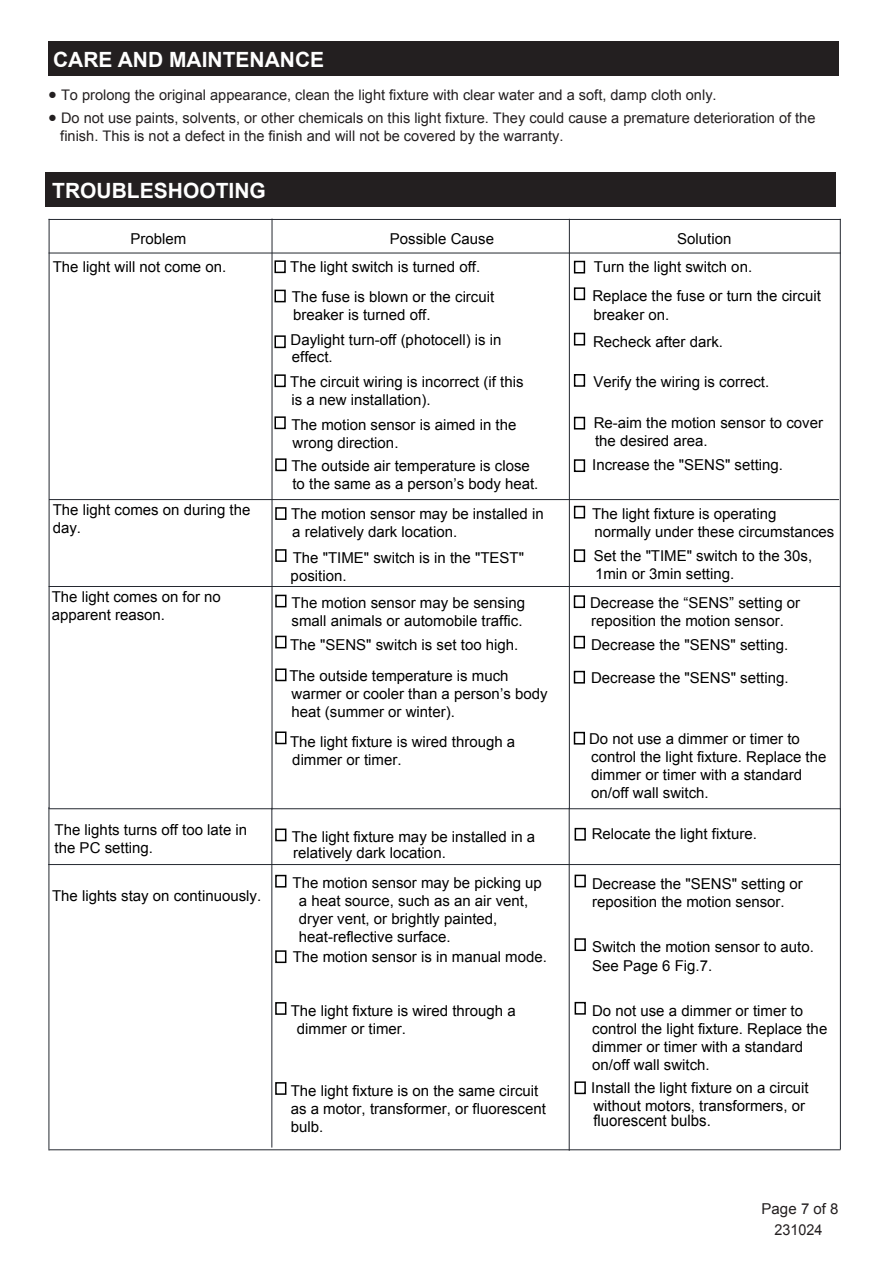
<style>
.page{position:relative;width:893px;height:1263px;background:#fff}
.page>*{position:absolute;margin:0;border:0;box-sizing:border-box;transform-origin:0 0}
.t1{font:700 21px "Arial";color:#fff}
.t2{font:15.75px "Arial";color:#000;scale:.95 1}
.t3{font:15px/18px "Arial";color:#000}
.t4{font:15px/20.2px "Arial";color:#231f20;text-align:center}
.t5{font:14.55px/17.5px "Arial";color:#231f20}
</style>
<div class="page">
<div style="left:48px;top:42px;width:790px;height:34px;background:#231f20"></div>
<div style="left:46px;top:173px;width:790px;height:34px;background:#231f20"></div>
<hr style="left:49px;top:219px;width:791px;height:1px;background:#242830">
<hr style="left:49px;top:219px;width:1px;height:590px;background:#242830">
<hr style="left:49px;top:253px;width:791px;height:1px;background:#242830">
<hr style="left:272px;top:219px;width:1px;height:590px;background:#242830">
<hr style="left:569px;top:219px;width:1px;height:590px;background:#242830">
<hr style="left:840px;top:219px;width:1px;height:590px;background:#242830">
<hr style="left:49px;top:499px;width:789px;height:1px;background:#242830">
<hr style="left:49px;top:586px;width:790px;height:1px;background:#242830">
<hr style="left:50px;top:808px;width:789px;height:1px;background:#242830">
<div style="left:274px;top:335px;width:12px;height:13px;background:#fff;border:2px solid #000"></div>
<div style="left:274px;top:374px;width:12px;height:13px;background:#fff;border:2px solid #000"></div>
<div style="left:274px;top:416px;width:12px;height:13px;background:#fff;border:2px solid #000"></div>
<div style="left:274px;top:260px;width:12px;height:13px;background:#fff;border:2px solid #000"></div>
<div style="left:275px;top:458px;width:11px;height:13px;background:#fff;border:2px solid #000"></div>
<div style="left:275px;top:507px;width:11px;height:13px;background:#fff;border:2px solid #000"></div>
<div style="left:275px;top:549px;width:11px;height:13px;background:#fff;border:2px solid #000"></div>
<div style="left:275px;top:595px;width:11px;height:12px;background:#fff;border:2px solid #000"></div>
<div style="left:275px;top:636px;width:11px;height:12px;background:#fff;border:2px solid #000"></div>
<div style="left:275px;top:668px;width:11px;height:13px;background:#fff;border:2px solid #000"></div>
<div style="left:275px;top:731px;width:11px;height:13px;background:#fff;border:2px solid #000"></div>
<div style="left:274px;top:290px;width:12px;height:12px;background:#fff;border:2px solid #000"></div>
<div style="left:574px;top:261px;width:11px;height:12px;background:#fff;border:2px solid #000"></div>
<div style="left:574px;top:287px;width:11px;height:13px;background:#fff;border:2px solid #000"></div>
<div style="left:574px;top:333px;width:11px;height:12px;background:#fff;border:2px solid #000"></div>
<div style="left:574px;top:374px;width:11px;height:13px;background:#fff;border:2px solid #000"></div>
<div style="left:574px;top:417px;width:11px;height:12px;background:#fff;border:2px solid #000"></div>
<div style="left:574px;top:459px;width:11px;height:13px;background:#fff;border:2px solid #000"></div>
<div style="left:574px;top:506px;width:11px;height:12px;background:#fff;border:2px solid #000"></div>
<div style="left:574px;top:549px;width:11px;height:13px;background:#fff;border:2px solid #000"></div>
<div style="left:574px;top:595px;width:11px;height:13px;background:#fff;border:2px solid #000"></div>
<div style="left:574px;top:636px;width:11px;height:12px;background:#fff;border:2px solid #000"></div>
<div style="left:574px;top:671px;width:11px;height:12px;background:#fff;border:2px solid #000"></div>
<div style="left:574px;top:732px;width:11px;height:12px;background:#fff;border:2px solid #000"></div>
<hr style="left:49px;top:808px;width:1px;height:342px;background:#242830">
<hr style="left:49px;top:864px;width:791px;height:1px;background:#242830">
<div style="left:275px;top:828px;width:11px;height:13px;background:#fff;border:2px solid #000"></div>
<div style="left:275px;top:875px;width:11px;height:12px;background:#fff;border:2px solid #000"></div>
<div style="left:275px;top:950px;width:11px;height:13px;background:#fff;border:2px solid #000"></div>
<div style="left:275px;top:1002px;width:11px;height:13px;background:#fff;border:2px solid #000"></div>
<div style="left:275px;top:1082px;width:11px;height:13px;background:#fff;border:2px solid #000"></div>
<div style="left:575px;top:828px;width:11px;height:13px;background:#fff;border:2px solid #000"></div>
<div style="left:575px;top:875px;width:11px;height:12px;background:#fff;border:2px solid #000"></div>
<div style="left:575px;top:938px;width:11px;height:13px;border:2px solid #000"></div>
<div style="left:575px;top:1002px;width:11px;height:13px;background:#fff;border:2px solid #000"></div>
<div style="left:575px;top:1081px;width:11px;height:13px;background:#fff;border:2px solid #000"></div>
<hr style="left:271px;top:808px;width:1px;height:339px;background:#242830">
<hr style="left:569px;top:808px;width:1px;height:342px;background:#242830">
<hr style="left:840px;top:809px;width:1px;height:340px;background:#242830">
<hr style="left:50px;top:1149px;width:790px;height:1px;background:#242830">
<h1 class="t1" style="left:53px;top:46px;width:273px">CARE AND MAINTENANCE</h1>
<p class="t5" style="left:48px;top:87px;width:670px">● To prolong the original appearance, clean the light fixture with clear water and a soft, damp cloth only.</p>
<p class="t5" style="left:60px;top:109px;width:757px;text-indent:-12px">● Do not use paints, solvents, or other chemicals on this light fixture. They could cause a premature deterioration of the finish. This is not a defect in the finish and will not be covered by the warranty.</p>
<h1 class="t1" style="left:52px;top:177px;width:215px">TROUBLESHOOTING</h1>
<p class="t3" style="left:53px;top:225px;width:175px;line-height:28.2px;text-indent:78px">Problem<br>The light will not come on.</p>
<p class="t3" style="left:53px;top:500px;width:199px">The light comes on during the day.</p>
<p class="t3" style="left:52px;top:588px;width:171px">The light comes on for no apparent reason.</p>
<p class="t3" style="left:55px;top:821px;width:194px">The lights turns off too late in the PC setting.</p>
<p class="t3" style="left:52px;top:887px;width:211px">The lights stay on continuously.</p>
<p class="t3" style="left:390px;top:230px;width:106px">Possible Cause</p>
<p class="t3" style="left:677px;top:230px;width:56px">Solution</p>
<p class="t3" style="left:592px;top:253px;width:230px;line-height:28.7px">Turn the light switch on.<br>Replace the fuse or turn the circuit</p>
<p class="t3" style="left:593px;top:302px;width:132px;line-height:26.2px">breaker on.<br>Recheck after dark.</p>
<p class="t3" style="left:593px;top:373px;width:177px">Verify the wiring is correct.</p>
<p class="t3" style="left:594px;top:414px;width:231px">Re-aim the motion sensor to cover the desired area.</p>
<p class="t3" style="left:592px;top:456px;width:192px">Increase the "SENS" setting.</p>
<p class="t3" style="left:290px;top:258px;width:192px">The light switch is turned off.</p>
<p class="t3" style="left:292px;top:288px;width:204px">The fuse is blown or the circuit breaker is turned off.</p>
<p class="t3" style="left:291px;top:332px;width:212px;line-height:16.8px">Daylight turn-off (photocell) is in effect.</p>
<p class="t3" style="left:290px;top:373px;width:235px">The circuit wiring is incorrect (if this is a new installation).</p>
<p class="t3" style="left:291px;top:415px;width:227px">The motion sensor is aimed in the wrong direction.</p>
<p class="t3" style="left:291px;top:457px;width:249px">The outside air temperature is close to the same as a person’s body heat.</p>
<p class="t3" style="left:291px;top:505px;width:254px">The motion sensor may be installed in a relatively dark location.</p>
<p class="t3" style="left:592px;top:505px;width:244px">The light fixture is operating normally under these circumstances</p>
<p class="t3" style="left:594px;top:547px;width:220px">Set the "TIME" switch to the 30s,<br>1min or 3min setting.</p>
<p class="t3" style="left:291px;top:548px;width:235px">The "TIME" switch is in the "TEST" position.</p>
<p class="t3" style="left:292px;top:594px;width:235px">The motion sensor may be sensing small animals or automobile traffic.</p>
<p class="t3" style="left:590px;top:594px;width:212px">Decrease the “SENS” setting or reposition the motion sensor.</p>
<p class="t3" style="left:591px;top:635px;width:199px">Decrease the "SENS" setting.</p>
<p class="t3" style="left:591px;top:669px;width:199px">Decrease the "SENS" setting.</p>
<p class="t3" style="left:289px;top:629px;width:231px;line-height:31px">The "SENS" switch is set too high.<br>The outside temperature is much</p>
<p class="t3" style="left:292px;top:684px;width:257px">warmer or cooler than a person’s body heat (summer or winter).</p>
<p class="t3" style="left:290px;top:732px;width:227px">The light fixture is wired through a dimmer or timer.</p>
<p class="t3" style="left:589px;top:730px;width:239px">Do not use a dimmer or timer to control the light fixture. Replace the dimmer or timer with a standard on/off wall switch.</p>
<p class="t3" style="left:292px;top:828px;width:245px;line-height:16.5px">The light fixture may be installed in a relatively dark location.</p>
<p class="t3" style="left:592px;top:825px;width:167px">Relocate the light fixture.</p>
<p class="t3" style="left:299px;top:874px;width:244px;text-indent:-6px">The motion sensor may be picking up a heat source, such as an air vent, dryer vent, or brightly painted, heat-reflective surface.</p>
<p class="t3" style="left:592px;top:875px;width:212px">Decrease the "SENS" setting or reposition the motion sensor.</p>
<p class="t3" style="left:592px;top:937px;width:223px;line-height:18.8px">Switch the motion sensor to auto.<br>See Page 6 Fig.7.</p>
<p class="t3" style="left:592px;top:1002px;width:237px">Do not use a dimmer or timer to control the light fixture. Replace the dimmer or timer with a standard on/off wall switch.</p>
<p class="t3" style="left:591px;top:1079px;width:219px">Install the light fixture on a circuit without motors, transformers, or</p>
<p class="t2" style="left:593px;top:1110px;width:125px">fluorescent bulbs.</p>
<p class="t3" style="left:293px;top:948px;width:256px">The motion sensor is in manual mode.</p>
<p class="t3" style="left:297px;top:1001px;width:220px;text-indent:-6px">The light fixture is wired through a dimmer or timer.</p>
<p class="t3" style="left:291px;top:1082px;width:257px">The light fixture is on the same circuit as a motor, transformer, or fluorescent bulb.</p>
<p class="t4" style="left:761px;top:1199px;width:79px">Page 7 of 8<br>231024</p>
</div>
